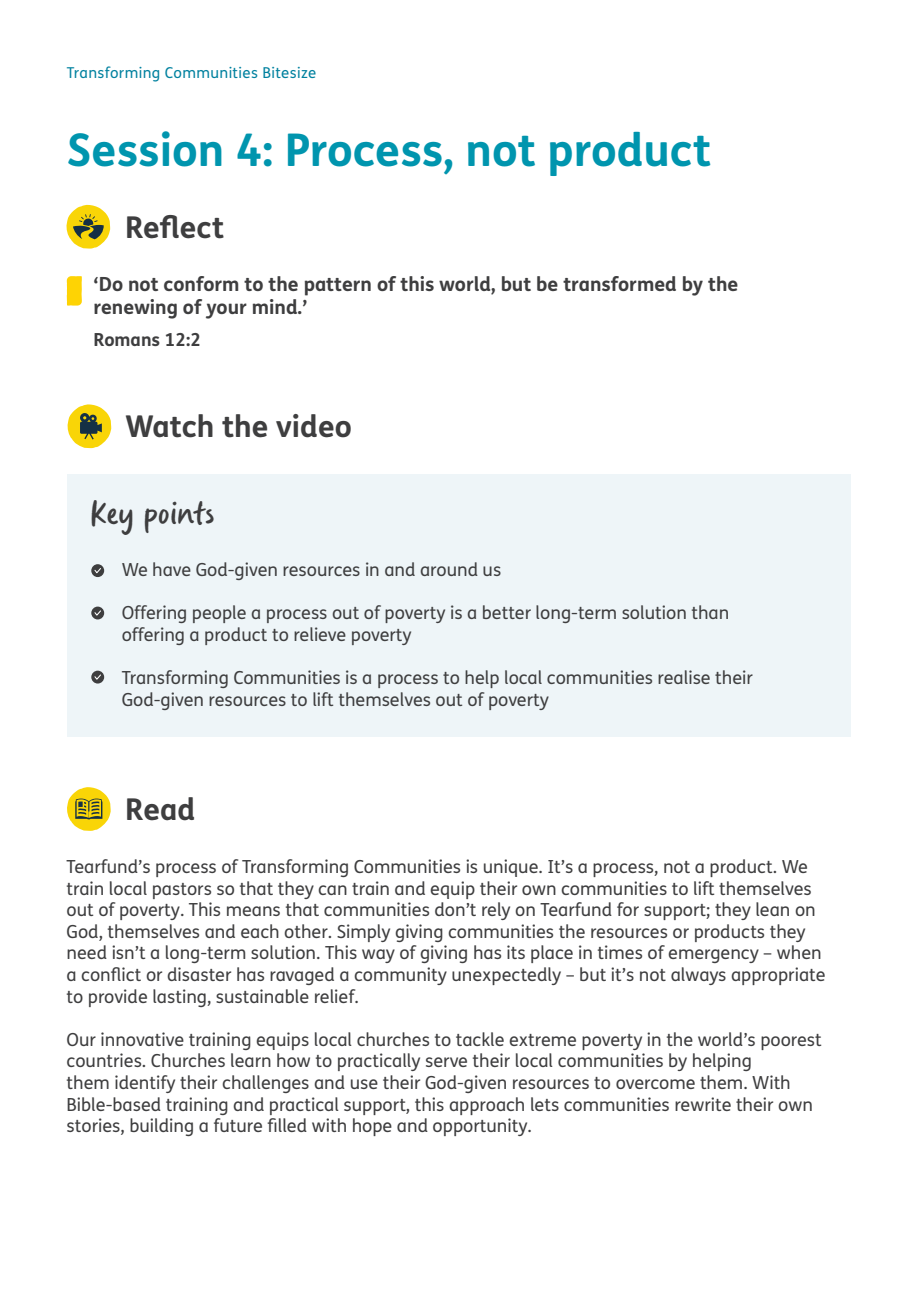
<style>
.page{position:relative;width:919px;height:1289px;background:#fff}
.page>*{position:absolute;margin:0;border:0;box-sizing:border-box;transform-origin:0 0}
.t1{font:700 45px "FS Me";color:#0095ae}
.t2{font:37.5px "Gander";color:#3e3e3f}
.t3{font:700 30px "FS Me";color:#3e3e3f}
.t4{font:700 19.5px/23.4px "FS Me";color:#3e3e3f}
.t5{font:18px/21.6px "FS Me";color:#3e3e3f}
.t6{font:700 18px "FS Me";color:#3e3e3f}
.t7{font:15px "FS Me";letter-spacing:.025em;color:#00819f}
</style>
<div class="page">
<div style="left:67px;top:474px;width:783px;height:263px;background:#eef5f8"></div>
<div style="left:91px;top:564px;width:13px;height:13px;background:#3e3e3f;border-radius:50%"></div>
<svg style="left:94px;top:568px;width:7px;height:5px"></svg>
<svg style="left:91px;top:606px;width:13px;height:13px"></svg>
<svg style="left:94px;top:610px;width:7px;height:5px"></svg>
<svg style="left:91px;top:670px;width:13px;height:13px"></svg>
<svg style="left:94px;top:674px;width:7px;height:5px"></svg>
<svg style="left:67px;top:787px;width:44px;height:43px"></svg>
<svg style="left:66px;top:205px;width:44px;height:43px"></svg>
<svg style="left:67px;top:276px;width:15px;height:29px"></svg>
<svg style="left:67px;top:404px;width:44px;height:44px"></svg>
<p class="t7" style="left:67px;top:62px;width:251px">Transforming Communities Bitesize</p>
<h1 class="t1" style="left:67px;top:115px;width:646px">Session 4: Process, not product</h1>
<h3 class="t3" style="left:125px;top:204px;width:101px">Reflect</h3>
<p class="t4" style="left:94px;top:271px;width:646px">‘Do not conform to the pattern of this world, but be transformed by the renewing of your mind.’</p>
<p class="t6" style="left:94px;top:325px;width:109px">Romans 12:2</p>
<h3 class="t3" style="left:125px;top:403px;width:228px">Watch the video</h3>
<h2 class="t2" style="left:89px;top:492px;width:127px">Key points</h2>
<p class="t5" style="left:95px;top:558px;width:408px">• We have God-given resources in and around us</p>
<p class="t5" style="left:122px;top:601px;width:609px;text-indent:-27px">• Offering people a process out of poverty is a better long-term solution than offering a product to relieve poverty</p>
<p class="t5" style="left:122px;top:666px;width:632px;text-indent:-27px">• Transforming Communities is a process to help local communities realise their<br>God-given resources to lift themselves out of poverty</p>
<h3 class="t3" style="left:125px;top:785px;width:71px">Read</h3>
<p class="t5" style="left:67px;top:855px;width:760px">Tearfund’s process of Transforming Communities is unique. It’s a process, not a product. We train local pastors so that they can train and equip their own communities to lift themselves out of poverty. This means that communities don’t rely on Tearfund for support; they lean on God, themselves and each other. Simply giving communities the resources or products they need isn’t a long-term solution. This way of giving has its place in times of emergency – when a conflict or disaster has ravaged a community unexpectedly – but it’s not always appropriate to provide lasting, sustainable relief.</p>
<p class="t5" style="left:67px;top:1028px;width:756px">Our innovative training equips local churches to tackle extreme poverty in the world’s poorest countries. Churches learn how to practically serve their local communities by helping<br>them identify their challenges and use their God-given resources to overcome them. With Bible-based training and practical support, this approach lets communities rewrite their own stories, building a future filled with hope and opportunity.</p>
</div>
